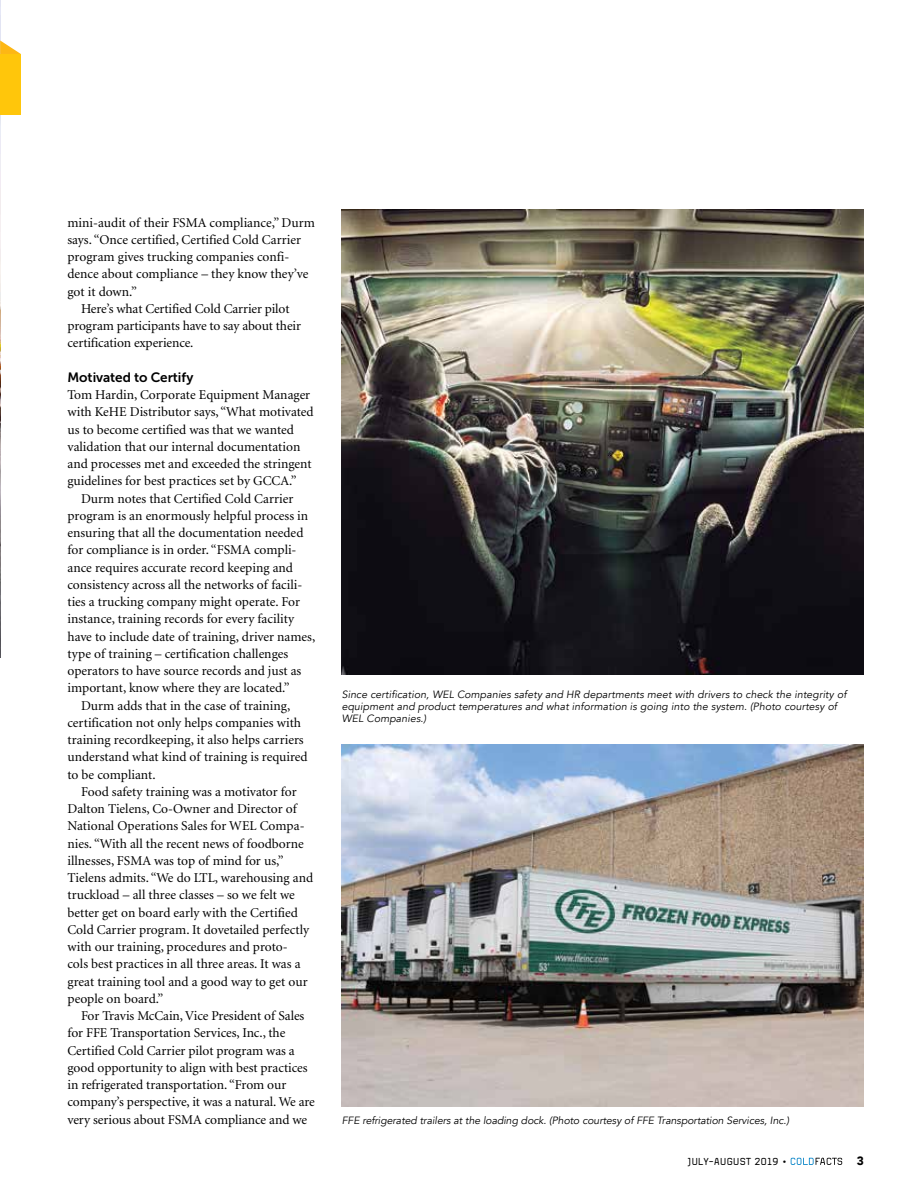
<style>
.page{position:relative;width:918px;height:1188px;background:#fff}
.page>*{position:absolute;margin:0;border:0;box-sizing:border-box;transform-origin:0 0}
.t1{font:13.5px "Minion";color:#000}
.t2{font:13.5px "Museo Sans 700";letter-spacing:-.005em;color:#000}
.t3{font:12px "Magda Clean";letter-spacing:-.015em;color:#000}
.t4{font:800 12px "Avenir";color:#fff}
.t5{font:italic 10.5px/12px "Avenir";letter-spacing:.01em;color:#000}
</style>
<div class="page">
<img style="left:0;top:0;width:1px;height:658px">
<div style="left:0;top:54px;width:21px;height:60px;background:#ffc60b"></div>
<svg style="left:0;top:40px;width:21px;height:14px"></svg>
<img style="left:342px;top:744px;width:522px;height:362px">
<img style="left:342px;top:209px;width:522px;height:466px">
<svg style="left:791px;top:1158px;width:51px;height:7px"></svg>
<p class="t1" style="left:68px;top:216px;width:249px">mini-audit of their FSMA compliance,” Durm</p>
<p class="t1" style="left:68px;top:233px;width:235px">says. “Once certified, Certified Cold Carrier</p>
<p class="t1" style="left:68px;top:250px;width:223px">program gives trucking companies confi-</p>
<p class="t1" style="left:68px;top:267px;width:243px">dence about compliance – they know they’ve</p>
<p class="t1" style="left:68px;top:285px;width:71px">got it down.”</p>
<p class="t1" style="left:81px;top:302px;width:210px">Here’s what Certified Cold Carrier pilot</p>
<p class="t1" style="left:68px;top:319px;width:235px">program participants have to say about their</p>
<p class="t1" style="left:68px;top:336px;width:127px">certification experience.</p>
<p class="t2" style="left:68px;top:370px;width:127px">Motivated to Certify</p>
<p class="t1" style="left:68px;top:388px;width:244px">Tom Hardin, Corporate Equipment Manager</p>
<p class="t1" style="left:68px;top:405px;width:248px">with KeHE Distributor says, “What motivated</p>
<p class="t1" style="left:68px;top:423px;width:228px">us to become certified was that we wanted</p>
<p class="t1" style="left:68px;top:440px;width:234px">validation that our internal documentation</p>
<p class="t1" style="left:68px;top:457px;width:246px">and processes met and exceeded the stringent</p>
<p class="t1" style="left:68px;top:474px;width:231px">guidelines for best practices set by GCCA.”</p>
<p class="t1" style="left:81px;top:492px;width:214px">Durm notes that Certified Cold Carrier</p>
<p class="t1" style="left:68px;top:509px;width:242px">program is an enormously helpful process in</p>
<p class="t1" style="left:68px;top:526px;width:237px">ensuring that all the documentation needed</p>
<p class="t1" style="left:68px;top:543px;width:231px">for compliance is in order. “FSMA compli-</p>
<p class="t1" style="left:68px;top:561px;width:227px">ance requires accurate record keeping and</p>
<p class="t1" style="left:68px;top:578px;width:236px">consistency across all the networks of facili-</p>
<p class="t1" style="left:68px;top:595px;width:234px">ties a trucking company might operate. For</p>
<p class="t1" style="left:68px;top:612px;width:228px">instance, training records for every facility</p>
<p class="t1" style="left:68px;top:630px;width:249px">have to include date of training, driver names,</p>
<p class="t1" style="left:68px;top:647px;width:222px">type of training – certification challenges</p>
<p class="t1" style="left:68px;top:664px;width:235px">operators to have source records and just as</p>
<p class="t1" style="left:68px;top:681px;width:224px">important, know where they are located.”</p>
<p class="t1" style="left:81px;top:699px;width:211px">Durm adds that in the case of training,</p>
<p class="t1" style="left:68px;top:716px;width:235px">certification not only helps companies with</p>
<p class="t1" style="left:68px;top:733px;width:238px">training recordkeeping, it also helps carriers</p>
<p class="t1" style="left:68px;top:750px;width:242px">understand what kind of training is required</p>
<p class="t1" style="left:68px;top:768px;width:90px">to be compliant.</p>
<p class="t1" style="left:81px;top:785px;width:217px">Food safety training was a motivator for</p>
<p class="t1" style="left:68px;top:802px;width:231px">Dalton Tielens, Co-Owner and Director of</p>
<p class="t1" style="left:68px;top:819px;width:239px">National Operations Sales for WEL Compa-</p>
<p class="t1" style="left:68px;top:837px;width:238px">nies. “With all the recent news of foodborne</p>
<p class="t1" style="left:68px;top:854px;width:218px">illnesses, FSMA was top of mind for us,”</p>
<p class="t1" style="left:68px;top:871px;width:247px">Tielens admits. “We do LTL, warehousing and</p>
<p class="t1" style="left:68px;top:888px;width:229px">truckload – all three classes – so we felt we</p>
<p class="t1" style="left:68px;top:906px;width:232px">better get on board early with the Certified</p>
<p class="t1" style="left:68px;top:923px;width:243px">Cold Carrier program. It dovetailed perfectly</p>
<p class="t1" style="left:68px;top:940px;width:222px">with our training, procedures and proto-</p>
<p class="t1" style="left:68px;top:957px;width:235px">cols best practices in all three areas. It was a</p>
<p class="t1" style="left:68px;top:975px;width:242px">great training tool and a good way to get our</p>
<p class="t1" style="left:68px;top:992px;width:97px">people on board.”</p>
<p class="t1" style="left:81px;top:1009px;width:225px">For Travis McCain, Vice President of Sales</p>
<p class="t1" style="left:68px;top:1026px;width:219px">for FFE Transportation Services, Inc., the</p>
<p class="t1" style="left:68px;top:1044px;width:229px">Certified Cold Carrier pilot program was a</p>
<p class="t1" style="left:68px;top:1061px;width:242px">good opportunity to align with best practices</p>
<p class="t1" style="left:68px;top:1078px;width:220px">in refrigerated transportation. “From our</p>
<p class="t1" style="left:68px;top:1095px;width:249px">company’s perspective, it was a natural. We are</p>
<p class="t1" style="left:68px;top:1113px;width:241px">very serious about FSMA compliance and we</p>
<p class="t5" style="left:342px;top:1115px;width:449px">FFE refrigerated trailers at the loading dock. (Photo courtesy of FFE Transportation Services, Inc.)</p>
<p class="t5" style="left:342px;top:688px;width:506px">Since certification, WEL Companies safety and HR departments meet with drivers to check the integrity of equipment and product temperatures and what information is going into the system. (Photo courtesy of<br>WEL Companies.)</p>
<p class="t3" style="left:688px;top:1155px;width:101px">JULY-AUGUST 2019 •</p>
<p class="t4" style="left:850px;top:1152px;width:15px">3<sup>3</sup></p>
</div>
